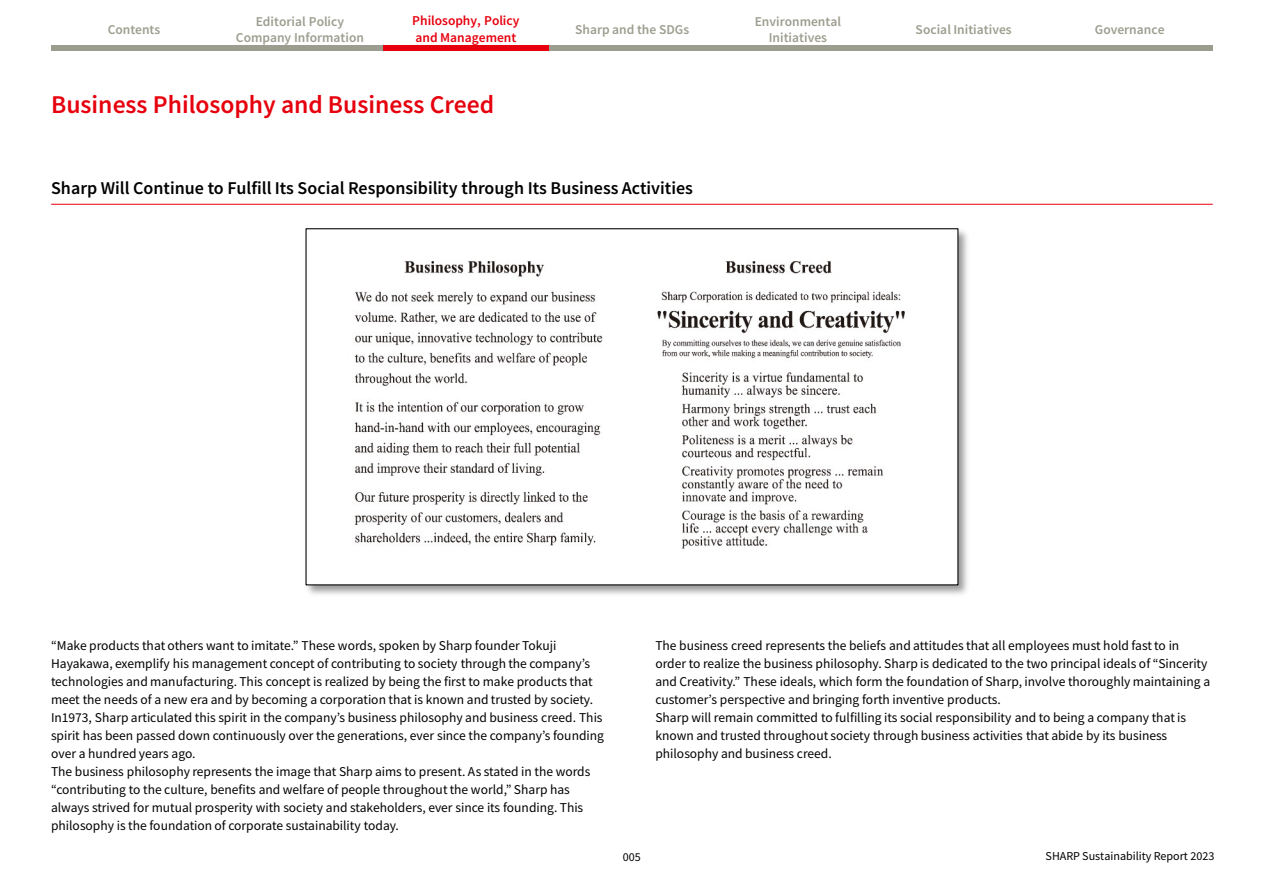
<style>
.page{position:relative;width:1264px;height:894px;background:#fff}
.page>*{position:absolute;margin:0;border:0;box-sizing:border-box;transform-origin:0 0}
.t1{font:600 25.5px "Source Sans Pro";color:#e6000d}
.t2{font:600 18px "Source Sans Pro";color:#000}
.t3{font:13.5px/18px "Source Sans Pro";letter-spacing:-.005em;color:#000}
.t4{font:600 13.5px/16.2px "Source Sans Pro";color:#9d9d8f;text-align:center}
.t5{font:600 13.5px/16.2px "Source Sans Pro";color:#e6000d}
.t6{font:12px "Source Sans Pro";letter-spacing:-.005em;color:#000}
</style>
<div class="page">
<div style="left:548px;top:46px;width:166px;height:5px;background:#9d9d8f"></div>
<div style="left:383px;top:46px;width:165px;height:5px;background:#e6000d"></div>
<div style="left:51px;top:46px;width:166px;height:5px;background:#9d9d8f"></div>
<div style="left:714px;top:46px;width:166px;height:5px;background:#9d9d8f"></div>
<div style="left:880px;top:46px;width:166px;height:5px;background:#9d9d8f"></div>
<div style="left:1046px;top:46px;width:166px;height:5px;background:#9d9d8f"></div>
<div style="left:217px;top:46px;width:166px;height:5px;background:#9d9d8f"></div>
<hr style="left:51px;top:204px;width:1161px;height:1px;background:#e6000d">
<img style="left:305px;top:228px;width:663px;height:367px">
<img style="left:307px;top:230px;width:649px;height:353px">
<p class="t5" style="left:412px;top:13px;width:109px">Philosophy, Policy and Management</p>
<p class="t4" style="left:754px;top:13px;width:88px">Environmental<br>Initiatives</p>
<p class="t4" style="left:108px;top:22px;width:54px">Contents</p>
<p class="t4" style="left:236px;top:14px;width:129px">Editorial Policy<br>Company Information</p>
<p class="t4" style="left:1094px;top:22px;width:71px">Governance</p>
<p class="t4" style="left:915px;top:22px;width:98px">Social Initiatives</p>
<p class="t4" style="left:575px;top:22px;width:116px">Sharp and the SDGs</p>
<h1 class="t1" style="left:51px;top:88px;width:444px">Business Philosophy and Business Creed</h1>
<h2 class="t2" style="left:51px;top:176px;width:643px">Sharp Will Continue to Fulfill Its Social Responsibility through Its Business Activities</h2>
<p class="t3" style="left:51px;top:636px;width:554px">“Make products that others want to imitate.” These words, spoken by Sharp founder Tokuji Hayakawa, exemplify his management concept of contributing to society through the company’s technologies and manufacturing. This concept is realized by being the first to make products that meet the needs of a new era and by becoming a corporation that is known and trusted by society.<br>In1973, Sharp articulated this spirit in the company’s business philosophy and business creed. This spirit has been passed down continuously over the generations, ever since the company’s founding over a hundred years ago.<br>The business philosophy represents the image that Sharp aims to present. As stated in the words “contributing to the culture, benefits and welfare of people throughout the world,” Sharp has always strived for mutual prosperity with society and stakeholders, ever since its founding. This philosophy is the foundation of corporate sustainability today.</p>
<p class="t3" style="left:655px;top:636px;width:556px">The business creed represents the beliefs and attitudes that all employees must hold fast to in order to realize the business philosophy. Sharp is dedicated to the two principal ideals of “Sincerity and Creativity.” These ideals, which form the foundation of Sharp, involve thoroughly maintaining a customer’s perspective and bringing forth inventive products.<br>Sharp will remain committed to fulfilling its social responsibility and to being a company that is known and trusted throughout society through business activities that abide by its business philosophy and business creed.</p>
<p class="t6" style="left:622px;top:848px;width:19px">005</p>
<p class="t6" style="left:1045px;top:848px;width:170px">SHARP Sustainability Report 2023</p>
</div>
